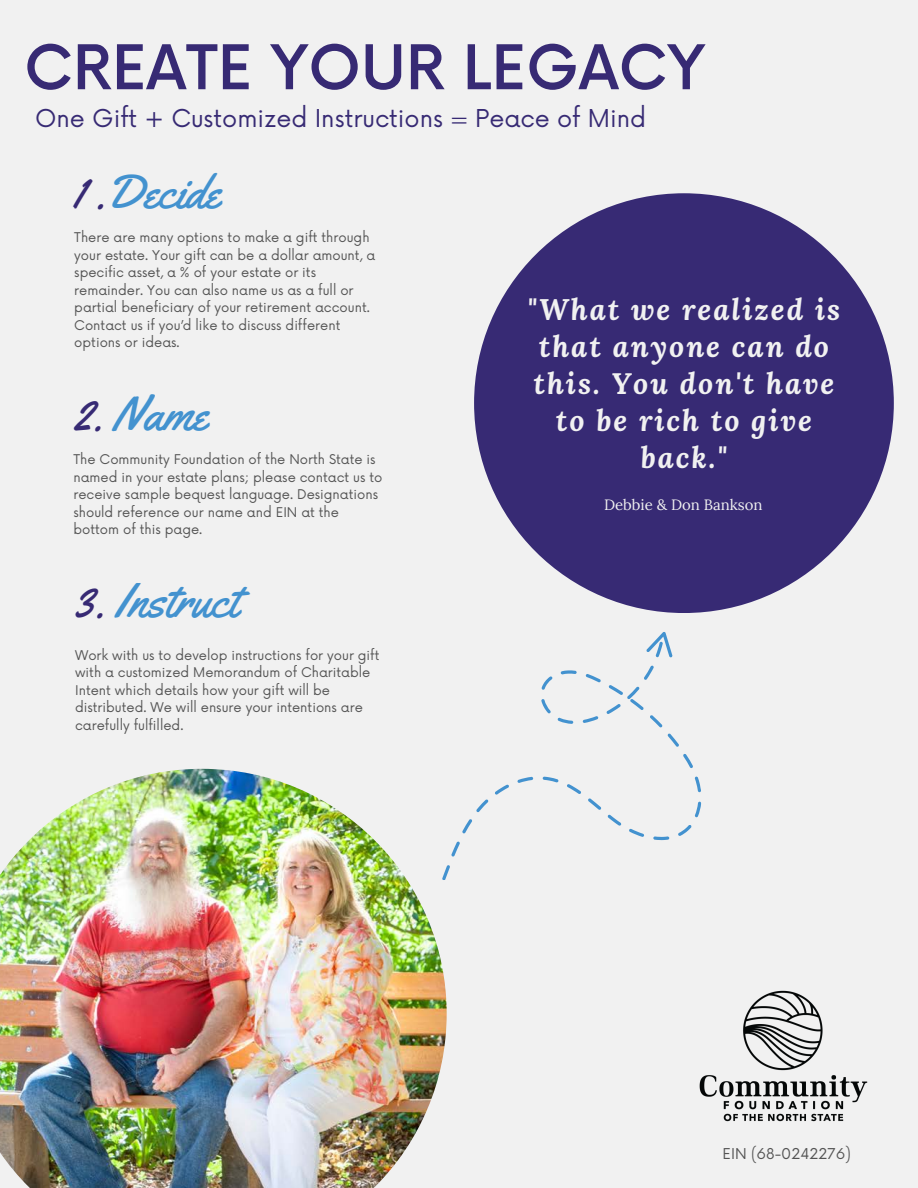
<style>
.page{position:relative;width:918px;height:1188px;background:#f1f1f1}
.page>*{position:absolute;margin:0;border:0;box-sizing:border-box;transform-origin:0 0}
.t1{font:500 60px "Now";color:#372a74}
.t2{font:48px "Yellowtail";color:#4392cf}
.t3{font:italic 700 29.55px/37.2px "Lora";letter-spacing:.065em;color:#f1f1f1;text-align:center}
.t4{font:24px "Now";color:#372a74}
.t5{font:15px "Lora";color:#f1f1f1}
.t6{font:14.55px "Now";color:#545454}
.t7{font:13.05px/17.4px "Now";color:#545454}
.s1{color:#372a74}
</style>
<div class="page">
<div style="left:474px;top:193px;width:420px;height:420px;background:#372a74;border-radius:50%"></div>
<img style="left:0;top:769px;width:447px;height:419px">
<svg style="left:656px;top:632px;width:12px;height:8px"></svg>
<svg style="left:430px;top:640px;width:272px;height:240px"></svg>
<img style="left:699px;top:990px;width:169px;height:132px">
<p class="t1" style="left:24px;top:35px;width:683px">CREATE YOUR LEGACY</p>
<p class="t4" style="left:35px;top:105px;width:613px">One Gift + Customized Instructions = Peace of Mind</p>
<p class="t2" style="left:73px;top:162px;width:148px"><span class="s1">1 .</span>Decide</p>
<p class="t7" style="left:74px;top:230px;width:302px">There are many options to make a gift through your estate. Your gift can be a dollar amount, a specific asset, a % of your estate or its remainder. You can also name us as a full or partial beneficiary of your retirement account.<br>Contact us if you’d like to discuss different options or ideas.</p>
<p class="t2" style="left:74px;top:384px;width:135px"><span class="s1">2.</span> Name</p>
<p class="t7" style="left:73px;top:452px;width:310px">The Community Foundation of the North State is named in your estate plans; please contact us to receive sample bequest language. Designations should reference our name and EIN at the bottom of this page.</p>
<p class="t2" style="left:74px;top:570px;width:166px"><span class="s1">3.</span> Instruct</p>
<p class="t7" style="left:75px;top:647px;width:306px">Work with us to develop instructions for your gift with a customized Memorandum of Charitable Intent which details how your gift will be distributed. We will ensure your intentions are carefully fulfilled.</p>
<p class="t3" style="left:528px;top:290px;width:314px">"What we realized is that anyone can do this. You don't have to be rich to give back."</p>
<p class="t5" style="left:604px;top:495px;width:160px">Debbie &amp; Don Bankson</p>
<p class="t6" style="left:723px;top:1145px;width:130px">EIN (68-0242276)</p>
</div>
